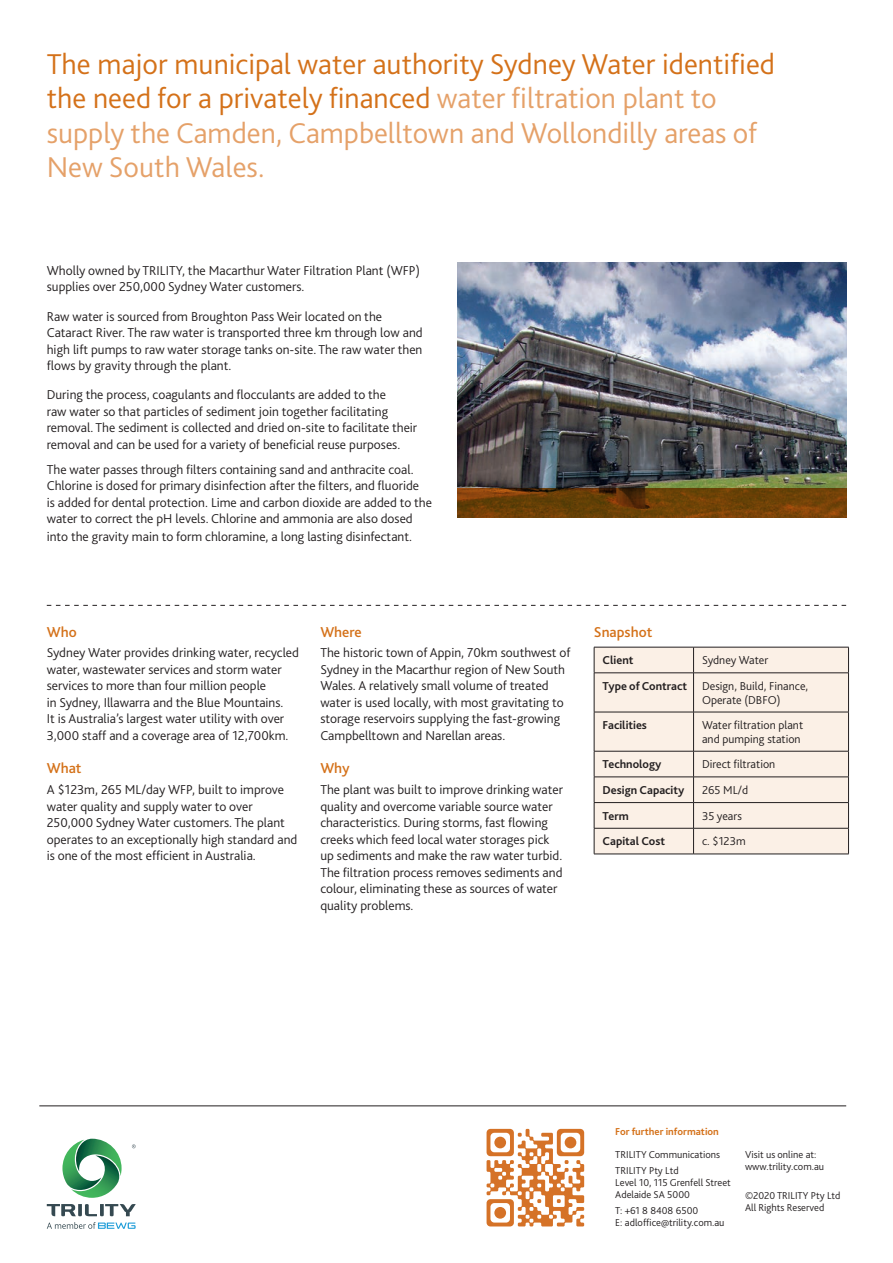
<style>
.page{position:relative;width:893px;height:1263px;background:#fff}
.page>*{position:absolute;margin:0;border:0;box-sizing:border-box;transform-origin:0 0}
.t1{font:300 30px/34.5px "Bliss 2";color:#d47119}
.t2{font:300 30px "Bliss 2";color:#e5a169}
.t3{font:500 15px "Bliss 2";color:#d47119}
.t4{font:300 13.5px/16.5px "Bliss 2";color:#231f20}
.t5{font:300 12px/13.5px "Bliss 2";color:#231f20}
.t6{font:700 12px "Bliss 2";color:#231f20}
.t7{font:300 10.5px "Bliss 2";color:#231f20}
.t8{font:700 10.5px "Bliss 2";color:#d47119}
.s1{color:#e5a169}
</style>
<div class="page">
<img style="left:457px;top:263px;width:389px;height:225px">
<hr style="left:39px;top:1105px;width:807px;height:1px;background:#231f20">
<svg style="left:47px;top:605px;width:799px;height:1px"></svg>
<div style="left:595px;top:648px;width:253px;height:206px;background:#fbf0e6"></div>
<hr style="left:594px;top:647px;width:99px;height:1px;background:#231f20">
<hr style="left:693px;top:647px;width:156px;height:1px;background:#231f20">
<svg style="left:693px;top:647px;width:1px;height:25px"></svg>
<hr style="left:594px;top:712px;width:99px;height:1px;background:#231f20">
<hr style="left:693px;top:712px;width:156px;height:1px;background:#231f20">
<hr style="left:693px;top:712px;width:1px;height:39px;background:#231f20">
<hr style="left:594px;top:802px;width:99px;height:1px;background:#231f20">
<hr style="left:693px;top:802px;width:156px;height:1px;background:#231f20">
<hr style="left:594px;top:828px;width:99px;height:1px;background:#231f20">
<hr style="left:693px;top:828px;width:156px;height:1px;background:#231f20">
<hr style="left:594px;top:854px;width:99px;height:1px;background:#231f20">
<hr style="left:693px;top:854px;width:156px;height:1px;background:#231f20">
<hr style="left:594px;top:672px;width:99px;height:1px;background:#231f20">
<hr style="left:693px;top:672px;width:156px;height:1px;background:#231f20">
<hr style="left:693px;top:673px;width:1px;height:39px;background:#231f20">
<hr style="left:594px;top:751px;width:99px;height:1px;background:#231f20">
<hr style="left:693px;top:751px;width:156px;height:1px;background:#231f20">
<hr style="left:594px;top:777px;width:99px;height:1px;background:#231f20">
<hr style="left:693px;top:777px;width:156px;height:1px;background:#231f20">
<svg style="left:693px;top:751px;width:1px;height:103px"></svg>
<svg style="left:594px;top:647px;width:1px;height:26px"></svg>
<svg style="left:848px;top:647px;width:1px;height:26px"></svg>
<hr style="left:594px;top:673px;width:1px;height:39px;background:#231f20">
<hr style="left:848px;top:673px;width:1px;height:39px;background:#231f20">
<hr style="left:594px;top:712px;width:1px;height:39px;background:#231f20">
<hr style="left:848px;top:712px;width:1px;height:39px;background:#231f20">
<svg style="left:594px;top:751px;width:1px;height:103px"></svg>
<svg style="left:848px;top:751px;width:1px;height:103px"></svg>
<svg style="left:62px;top:1139px;width:60px;height:59px"></svg>
<svg style="left:47px;top:1204px;width:89px;height:12px"></svg>
<svg style="left:47px;top:1222px;width:89px;height:7px"></svg>
<svg style="left:132px;top:1144px;width:4px;height:4px"></svg>
<svg style="left:487px;top:1129px;width:97px;height:97px"></svg>
<svg style="left:457px;top:488px;width:389px;height:30px;background:#6d3f07"></svg>
<p class="t1" style="left:47px;top:46px;width:730px">The major municipal water authority Sydney Water identified the need for a privately financed <span class="s1">water filtration plant to supply the Camden, Campbelltown and Wollondilly areas of</span></p>
<p class="t2" style="left:47px;top:149px;width:219px">New South Wales.</p>
<p class="t4" style="left:47px;top:262px;width:375px">Wholly owned by TRILITY, the Macarthur Water Filtration Plant (WFP) supplies over 250,000 Sydney Water customers.</p>
<p class="t4" style="left:47px;top:307px;width:377px">Raw water is sourced from Broughton Pass Weir located on the Cataract River. The raw water is transported three km through low and high lift pumps to raw water storage tanks on-site. The raw water then flows by gravity through the plant.</p>
<p class="t4" style="left:47px;top:386px;width:372px">During the process, coagulants and flocculants are added to the<br>raw water so that particles of sediment join together facilitating removal. The sediment is collected and dried on-site to facilitate their removal and can be used for a variety of beneficial reuse purposes.</p>
<p class="t4" style="left:47px;top:461px;width:387px">The water passes through filters containing sand and anthracite coal.<br>Chlorine is dosed for primary disinfection after the filters, and fluoride<br>is added for dental protection. Lime and carbon dioxide are added to the water to correct the pH levels. Chlorine and ammonia are also dosed</p>
<p class="t4" style="left:47px;top:528px;width:367px">into the gravity main to form chloramine, a long lasting disinfectant.</p>
<p class="t3" style="left:47px;top:622px;width:31px">Who</p>
<p class="t3" style="left:594px;top:622px;width:60px">Snapshot</p>
<p class="t4" style="left:47px;top:644px;width:254px">Sydney Water provides drinking water, recycled water, wastewater services and storm water services to more than four million people<br>in Sydney, Illawarra and the Blue Mountains.<br>It is Australia’s largest water utility with over 3,000 staff and a coverage area of 12,700km.</p>
<p class="t3" style="left:47px;top:759px;width:36px">What</p>
<p class="t4" style="left:47px;top:781px;width:252px">A $123m, 265 ML/day WFP, built to improve water quality and supply water to over 250,000 Sydney Water customers. The plant operates to an exceptionally high standard and is one of the most efficient in Australia.</p>
<p class="t3" style="left:320px;top:622px;width:43px">Where</p>
<p class="t4" style="left:320px;top:644px;width:252px">The historic town of Appin, 70km southwest of Sydney in the Macarthur region of New South Wales. A relatively small volume of treated water is used locally, with most gravitating to storage reservoirs supplying the fast-growing Campbelltown and Narellan areas.</p>
<p class="t3" style="left:320px;top:759px;width:31px">Why</p>
<p class="t4" style="left:320px;top:781px;width:244px">The plant was built to improve drinking water quality and overcome variable source water characteristics. During storms, fast flowing creeks which feed local water storages pick up sediments and make the raw water turbid.<br>The filtration process removes sediments and colour, eliminating these as sources of water quality problems.</p>
<p class="t6" style="left:603px;top:653px;width:32px">Client</p>
<p class="t5" style="left:702px;top:653px;width:68px">Sydney Water</p>
<p class="t6" style="left:603px;top:678px;width:86px">Type of Contract</p>
<p class="t5" style="left:702px;top:679px;width:108px">Design, Build, Finance,<br>Operate (DBFO)</p>
<p class="t6" style="left:603px;top:718px;width:46px">Facilities</p>
<p class="t5" style="left:702px;top:718px;width:103px">Water filtration plant</p>
<p class="t5" style="left:702px;top:732px;width:100px">and pumping station</p>
<p class="t6" style="left:603px;top:757px;width:60px">Technology</p>
<p class="t5" style="left:702px;top:757px;width:75px">Direct filtration</p>
<p class="t6" style="left:603px;top:783px;width:83px">Design Capacity</p>
<p class="t5" style="left:702px;top:783px;width:48px">265 ML/d</p>
<p class="t6" style="left:603px;top:808px;width:28px">Term</p>
<p class="t5" style="left:702px;top:809px;width:41px">35 years</p>
<p class="t6" style="left:603px;top:834px;width:64px">Capital Cost</p>
<p class="t5" style="left:702px;top:834px;width:45px">c. $123m</p>
<p class="t8" style="left:615px;top:1125px;width:105px">For further information</p>
<p class="t7" style="left:615px;top:1147px;width:106px">TRILITY Communications</p>
<p class="t7" style="left:615px;top:1164px;width:65px">TRILITY Pty Ltd</p>
<p class="t7" style="left:615px;top:1176px;width:117px">Level 10, 115 Grenfell Street</p>
<p class="t7" style="left:615px;top:1188px;width:76px">Adelaide SA 5000</p>
<p class="t7" style="left:615px;top:1204px;width:84px">T: +61 8 8408 6500</p>
<p class="t7" style="left:615px;top:1216px;width:111px">E: adloffice@trility.com.au</p>
<p class="t7" style="left:745px;top:1147px;width:73px">Visit us online at:</p>
<p class="t7" style="left:745px;top:1159px;width:81px">www.trility.com.au</p>
<p class="t7" style="left:745px;top:1188px;width:97px">©2020 TRILITY Pty Ltd</p>
<p class="t7" style="left:745px;top:1200px;width:81px">All Rights Reserved</p>
</div>
